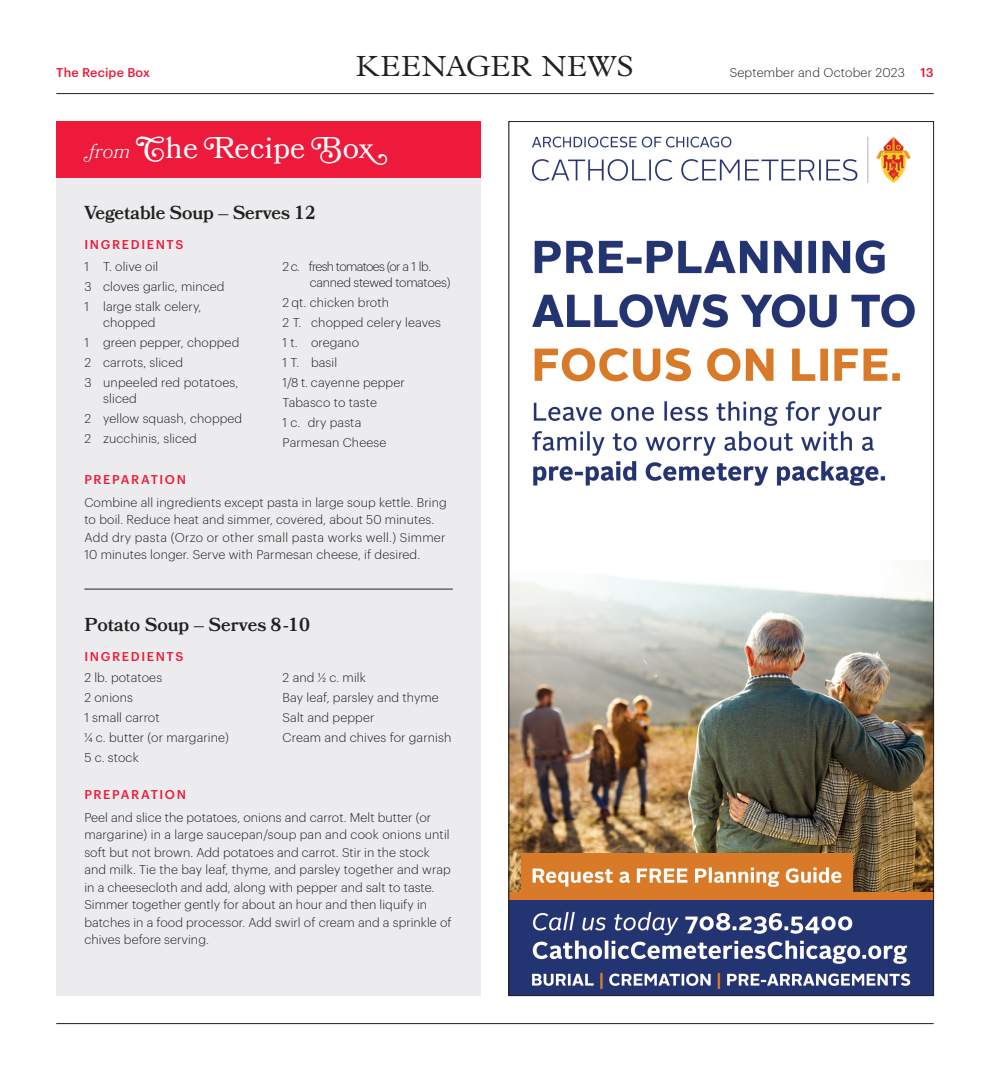
<style>
.page{position:relative;width:990px;height:1080px;background:#fff}
.page>*{position:absolute;margin:0;border:0;box-sizing:border-box;transform-origin:0 0}
.t1{font:30px "Bookmania";letter-spacing:.01em;color:#fff}
.t2{font:300 29.38px "Plantin MT Pro";letter-spacing:.025em;color:#231f20}
.t3{font:600 18.75px "Bookmania";letter-spacing:-.01em;color:#231f20}
.t4{font:300 12.5px/17.5px "Graphik";letter-spacing:.01em;color:#231f20}
.t5{font:500 12.5px "Graphik";letter-spacing:.125em;color:#ed1a3b}
.t6{font:300 12.5px/16.2px "Graphik";letter-spacing:-.03em;color:#231f20}
.t7{font:500 12.5px "Graphik";letter-spacing:.015em;color:#ed1a3b}
.s1{font-weight:300;font-style:italic;font-size:20px}
</style>
<div class="page">
<img style="left:511px;top:136px;width:421px;height:757px">
<img style="left:522px;top:853px;width:331px;height:40px">
<img style="left:511px;top:893px;width:421px;height:101px">
<hr style="left:56px;top:93px;width:878px;height:1px;background:#231f20">
<hr style="left:56px;top:1023px;width:878px;height:1px;background:#231f20">
<div style="left:56px;top:122px;width:425px;height:874px;background:#ececee"></div>
<div style="left:56px;top:122px;width:425px;height:56px;background:#ed1a3b"></div>
<hr style="left:84px;top:589px;width:369px;height:1px;background:#231f20">
<p class="t7" style="left:56px;top:63px;width:95px">The Recipe Box</p>
<p class="t2" style="left:356px;top:50px;width:279px">KEENAGER NEWS</p>
<p class="t4" style="left:730px;top:63px;width:177px">September and October 2023</p>
<p class="t5" style="left:921px;top:63px;width:15px">13</p>
<p class="t1" style="left:84px;top:130px;width:304px"><span class="s1">from</span> The Recipe Box</p>
<p class="t3" style="left:84px;top:202px;width:233px">Vegetable Soup – Serves 12</p>
<p class="t5" style="left:84px;top:235px;width:101px">INGREDIENTS</p>
<p class="t4" style="left:84px;top:256px;width:76px">1 T. olive oil</p>
<p class="t4" style="left:84px;top:276px;width:142px">3 cloves garlic, minced</p>
<p class="t4" style="left:103px;top:297px;width:100px;line-height:16.2px;text-indent:-19px">1 large stalk celery, chopped</p>
<p class="t4" style="left:84px;top:333px;width:156px">1 green pepper, chopped</p>
<p class="t4" style="left:84px;top:353px;width:100px">2 carrots, sliced</p>
<p class="t4" style="left:103px;top:373px;width:137px;line-height:16.2px;text-indent:-19px">3 unpeeled red potatoes, sliced</p>
<p class="t4" style="left:84px;top:409px;width:159px">2 yellow squash, chopped</p>
<p class="t4" style="left:84px;top:429px;width:114px">2 zucchinis, sliced</p>
<p class="t6" style="left:310px;top:257px;width:142px;text-indent:-27px">2 c. fresh tomatoes (or a 1 lb. canned stewed tomatoes)</p>
<p class="t4" style="left:283px;top:293px;width:108px">2 qt. chicken broth</p>
<p class="t4" style="left:283px;top:313px;width:160px">2 T. chopped celery leaves</p>
<p class="t4" style="left:283px;top:333px;width:78px">1 t. oregano</p>
<p class="t4" style="left:283px;top:353px;width:56px">1 T. basil</p>
<p class="t4" style="left:283px;top:373px;width:124px">1/8 t. cayenne pepper</p>
<p class="t4" style="left:283px;top:393px;width:96px">Tabasco to taste</p>
<p class="t4" style="left:283px;top:413px;width:80px">1 c. dry pasta</p>
<p class="t4" style="left:283px;top:433px;width:105px">Parmesan Cheese</p>
<p class="t5" style="left:84px;top:470px;width:103px">PREPARATION</p>
<p class="t4" style="left:84px;top:493px;width:364px">Combine all ingredients except pasta in large soup kettle. Bring to boil. Reduce heat and simmer, covered, about 50 minutes.<br>Add dry pasta (Orzo or other small pasta works well.) Simmer 10 minutes longer. Serve with Parmesan cheese, if desired.</p>
<p class="t3" style="left:84px;top:613px;width:227px">Potato Soup – Serves 8-10</p>
<p class="t5" style="left:84px;top:646px;width:101px">INGREDIENTS</p>
<p class="t4" style="left:84px;top:668px;width:79px">2 lb. potatoes</p>
<p class="t4" style="left:84px;top:688px;width:50px">2 onions</p>
<p class="t4" style="left:84px;top:708px;width:77px">1 small carrot</p>
<p class="t4" style="left:84px;top:728px;width:146px">¼ c. butter (or margarine)</p>
<p class="t4" style="left:84px;top:748px;width:56px">5 c. stock</p>
<p class="t4" style="left:283px;top:668px;width:85px">2 and ½ c. milk</p>
<p class="t4" style="left:283px;top:688px;width:158px">Bay leaf, parsley and thyme</p>
<p class="t4" style="left:283px;top:708px;width:93px">Salt and pepper</p>
<p class="t4" style="left:283px;top:728px;width:170px">Cream and chives for garnish</p>
<p class="t5" style="left:84px;top:785px;width:103px">PREPARATION</p>
<p class="t4" style="left:84px;top:808px;width:369px">Peel and slice the potatoes, onions and carrot. Melt butter (or margarine) in a large saucepan/soup pan and cook onions until soft but not brown. Add potatoes and carrot. Stir in the stock and milk. Tie the bay leaf, thyme, and parsley together and wrap in a cheesecloth and add, along with pepper and salt to taste.<br>Simmer together gently for about an hour and then liquify in batches in a food processor. Add swirl of cream and a sprinkle of chives before serving.</p>
</div>
